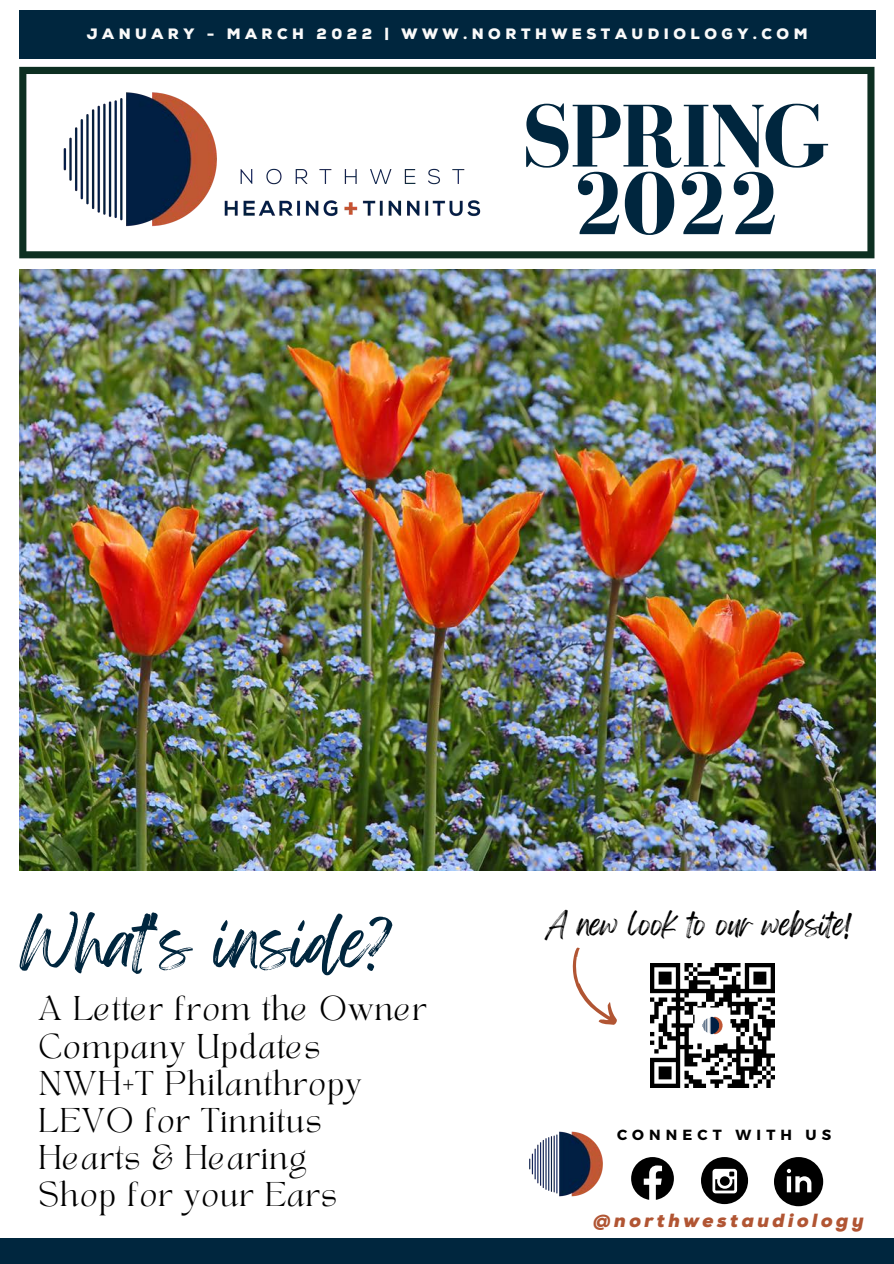
<style>
.page{position:relative;width:894px;height:1264px;background:#fff}
.page>*{position:absolute;margin:0;border:0;box-sizing:border-box;transform-origin:0 0}
.t1{font:700 91.5px/67.5px "Bodoni FLF";letter-spacing:-.025em;color:#00263e;text-align:center}
.t2{font:58.35px "Feeling Passionate";color:#00263e}
.t3{font:26.25px "Feeling Passionate";color:#000}
.t4{font:24px "TANAEGEAN";letter-spacing:.05em;color:#000}
.t5{font:italic 900 19.05px "Nexa";letter-spacing:.175em;color:#b15533}
.t6{font:900 15px "Nexa";letter-spacing:.3em;color:#fafafa}
.t7{font:700 14.7px "Montserrat";letter-spacing:.35em;color:#000}
</style>
<div class="page">
<img style="left:19px;top:269px;width:856px;height:601px">
<div style="left:19px;top:10px;width:856px;height:48px;background:#00263e"></div>
<svg style="left:19px;top:67px;width:855px;height:191px"></svg>
<img style="left:25px;top:67px;width:495px;height:183px">
<div style="left:0;top:1238px;width:893px;height:25px;background:#00263e"></div>
<img style="left:529px;top:1131px;width:74px;height:66px">
<svg style="left:631px;top:1157px;width:42px;height:42px"></svg>
<div style="left:700px;top:1156px;width:47px;height:48px;background:#000;border-radius:50%"></div>
<svg style="left:712px;top:1168px;width:24px;height:25px"></svg>
<svg style="left:774px;top:1157px;width:49px;height:49px"></svg>
<img style="left:650px;top:963px;width:124px;height:124px">
<svg style="left:572px;top:947px;width:45px;height:78px"></svg>
<p class="t6" style="left:87px;top:24px;width:722px">JANUARY - MARCH 2022 | WWW.NORTHWESTAUDIOLOGY.COM</p>
<p class="t1" style="left:521px;top:102px;width:310px">SPRING<br>2022</p>
<p class="t2" style="left:19px;top:895px;width:373px">What's inside?</p>
<p class="t4" style="left:39px;top:994px;width:389px">A Letter from the Owner</p>
<p class="t4" style="left:39px;top:1032px;width:283px">Company Updates</p>
<p class="t4" style="left:39px;top:1069px;width:324px">NWH+T Philanthropy</p>
<p class="t4" style="left:39px;top:1106px;width:284px">LEVO for Tinnitus</p>
<p class="t4" style="left:39px;top:1143px;width:268px">Hearts &amp; Hearing</p>
<p class="t4" style="left:39px;top:1180px;width:300px">Shop for your Ears</p>
<p class="t3" style="left:546px;top:903px;width:306px">A new look to our website!</p>
<p class="t7" style="left:616px;top:1125px;width:216px">CONNECT WITH US</p>
<p class="t5" style="left:593px;top:1208px;width:272px">@northwestaudiology</p>
</div>
